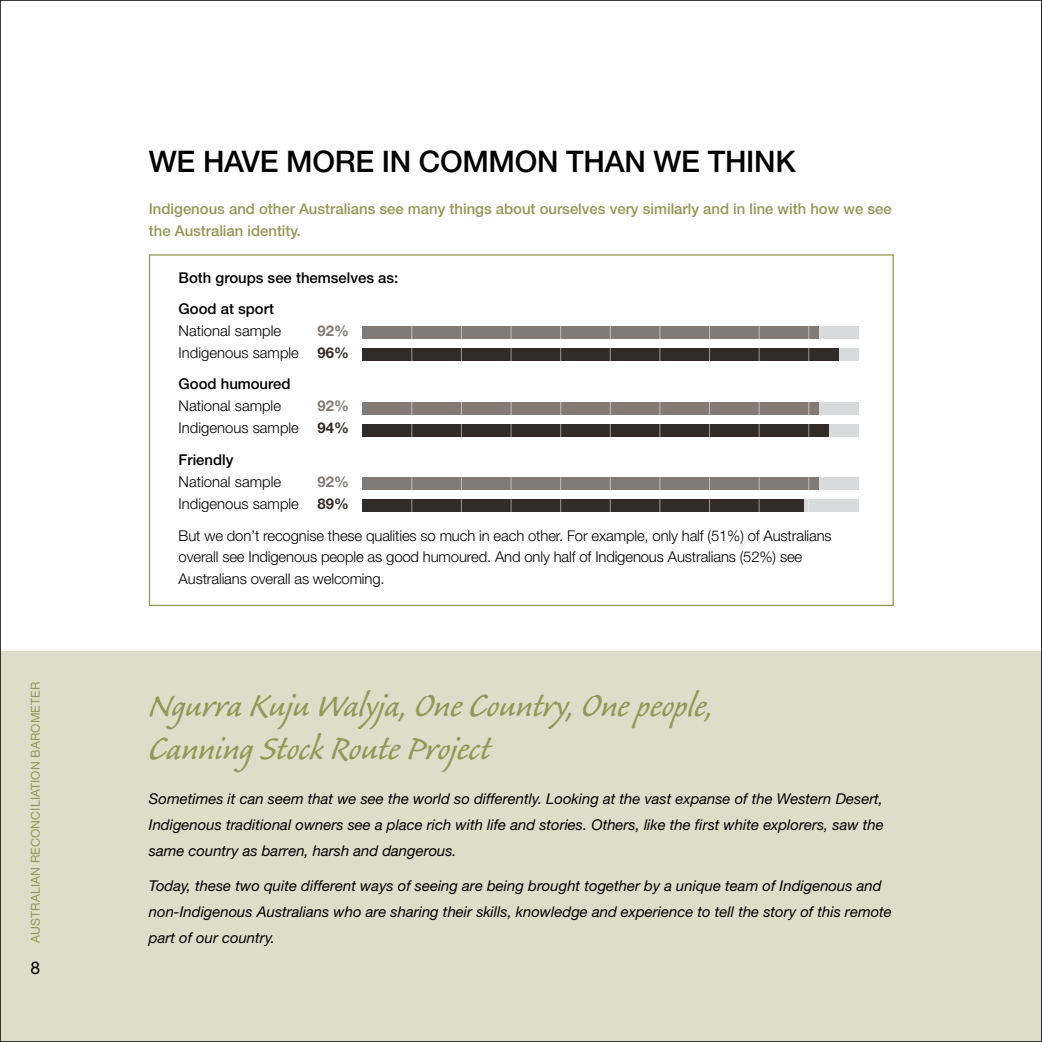
<style>
.page{position:relative;width:1042px;height:1042px;background:#fff}
.page>*{position:absolute;margin:0;border:0;box-sizing:border-box;transform-origin:0 0}
.t1{font:42px/43.2px "Caliban";color:#939856}
.t2{font:500 29.75px "Helvetica Neue";color:#000}
.t3{font:italic 14.88px/25.7px "Helvetica Neue";color:#000;text-align:justify}
.t4{font:300 14.88px/21.9px "Helvetica Neue";letter-spacing:-.01em;color:#000;text-align:right}
.t5{font:500 14.88px/21.9px "Helvetica Neue";color:#939856}
.t6{font:500 14.88px/30.6px "Helvetica Neue";color:#000}
.t7{font:12.25px "Helvetica Neue";letter-spacing:.01em;color:#939856}
.s1{font-weight:700;color:#827a77}
.s2{font-weight:700;color:#322b28}
</style>
<div class="page">
<div style="left:1px;top:651px;width:1040px;height:391px;background:#dddec9"></div>
<div style="left:362px;top:326px;width:496px;height:12px;background:#d9dadb"></div>
<div style="left:362px;top:326px;width:457px;height:12px;background:#827a77"></div>
<div style="left:362px;top:348px;width:496px;height:12px;background:#d9dadb"></div>
<div style="left:362px;top:348px;width:476px;height:12px;background:#322b28"></div>
<div style="left:362px;top:402px;width:496px;height:12px;background:#d9dadb"></div>
<div style="left:362px;top:402px;width:457px;height:12px;background:#827a77"></div>
<div style="left:362px;top:424px;width:496px;height:12px;background:#d9dadb"></div>
<div style="left:362px;top:424px;width:466px;height:12px;background:#322b28"></div>
<div style="left:362px;top:477px;width:496px;height:12px;background:#d9dadb"></div>
<div style="left:362px;top:477px;width:457px;height:12px;background:#827a77"></div>
<div style="left:362px;top:499px;width:496px;height:12px;background:#d9dadb"></div>
<div style="left:362px;top:499px;width:442px;height:12px;background:#322b28"></div>
<svg style="left:560px;top:348px;width:1px;height:13px"></svg>
<svg style="left:560px;top:424px;width:1px;height:13px"></svg>
<svg style="left:560px;top:499px;width:1px;height:13px"></svg>
<svg style="left:560px;top:477px;width:1px;height:13px"></svg>
<svg style="left:610px;top:477px;width:1px;height:13px"></svg>
<svg style="left:709px;top:477px;width:1px;height:13px"></svg>
<svg style="left:758px;top:477px;width:2px;height:13px"></svg>
<svg style="left:808px;top:477px;width:1px;height:13px"></svg>
<svg style="left:659px;top:477px;width:1px;height:13px"></svg>
<svg style="left:461px;top:477px;width:1px;height:13px"></svg>
<svg style="left:510px;top:477px;width:1px;height:13px"></svg>
<svg style="left:411px;top:477px;width:1px;height:13px"></svg>
<svg style="left:610px;top:499px;width:1px;height:13px"></svg>
<svg style="left:709px;top:499px;width:1px;height:13px"></svg>
<svg style="left:758px;top:499px;width:2px;height:13px"></svg>
<svg style="left:808px;top:500px;width:1px;height:12px"></svg>
<svg style="left:659px;top:499px;width:1px;height:13px"></svg>
<svg style="left:461px;top:499px;width:1px;height:13px"></svg>
<svg style="left:510px;top:499px;width:1px;height:13px"></svg>
<svg style="left:411px;top:499px;width:1px;height:13px"></svg>
<svg style="left:560px;top:402px;width:1px;height:13px"></svg>
<svg style="left:610px;top:402px;width:1px;height:13px"></svg>
<svg style="left:709px;top:402px;width:1px;height:13px"></svg>
<svg style="left:758px;top:402px;width:2px;height:13px"></svg>
<svg style="left:808px;top:402px;width:1px;height:13px"></svg>
<svg style="left:659px;top:402px;width:1px;height:13px"></svg>
<svg style="left:461px;top:402px;width:1px;height:13px"></svg>
<svg style="left:510px;top:402px;width:1px;height:13px"></svg>
<svg style="left:411px;top:402px;width:1px;height:13px"></svg>
<svg style="left:610px;top:424px;width:1px;height:13px"></svg>
<svg style="left:709px;top:424px;width:1px;height:13px"></svg>
<svg style="left:758px;top:424px;width:2px;height:13px"></svg>
<svg style="left:808px;top:424px;width:1px;height:13px"></svg>
<svg style="left:659px;top:424px;width:1px;height:13px"></svg>
<svg style="left:461px;top:424px;width:1px;height:13px"></svg>
<svg style="left:510px;top:424px;width:1px;height:13px"></svg>
<svg style="left:411px;top:424px;width:1px;height:13px"></svg>
<svg style="left:560px;top:326px;width:1px;height:13px"></svg>
<svg style="left:610px;top:326px;width:1px;height:13px"></svg>
<svg style="left:709px;top:326px;width:1px;height:13px"></svg>
<svg style="left:758px;top:326px;width:2px;height:13px"></svg>
<svg style="left:808px;top:326px;width:1px;height:13px"></svg>
<svg style="left:659px;top:326px;width:1px;height:13px"></svg>
<svg style="left:461px;top:326px;width:1px;height:13px"></svg>
<svg style="left:510px;top:326px;width:1px;height:13px"></svg>
<svg style="left:411px;top:326px;width:1px;height:13px"></svg>
<svg style="left:610px;top:348px;width:1px;height:13px"></svg>
<svg style="left:709px;top:348px;width:1px;height:13px"></svg>
<svg style="left:758px;top:348px;width:2px;height:13px"></svg>
<svg style="left:808px;top:348px;width:1px;height:13px"></svg>
<svg style="left:659px;top:348px;width:1px;height:13px"></svg>
<svg style="left:461px;top:348px;width:1px;height:13px"></svg>
<svg style="left:510px;top:348px;width:1px;height:13px"></svg>
<svg style="left:411px;top:348px;width:1px;height:13px"></svg>
<svg style="left:1041px;top:0;width:1px;height:1042px"></svg>
<p class="t7" style="left:28px;top:943px;width:262px;rotate:-90deg">Australian Reconciliation Barometer</p>
<h2 class="t2" style="left:149px;top:144px;width:74px">We have</h2>
<h2 class="t2" style="left:286px;top:144px;width:23px">more</h2>
<h2 class="t2" style="left:382px;top:144px;width:61px">in common</h2>
<h2 class="t2" style="left:566px;top:144px;width:21px">than</h2>
<h2 class="t2" style="left:653px;top:144px;width:73px">we think</h2>
<p class="t5" style="left:149px;top:197px;width:744px">Indigenous and other Australians see many things about ourselves very similarly and in line with how we see the Australian identity.</p>
<p class="t6" style="left:179px;top:262px;width:221px">Both groups see themselves as:<br>Good at sport</p>
<p class="t4" style="left:179px;top:319px;width:104px">National sample</p>
<p class="t4" style="left:179px;top:319px;width:172px"><span class="s1">92%<br></span>Indigenous sample <span class="s2">96%</span></p>
<p class="t6" style="left:179px;top:369px;width:113px">Good humoured</p>
<p class="t4" style="left:179px;top:395px;width:104px">National sample</p>
<p class="t4" style="left:179px;top:395px;width:172px"><span class="s1">92%<br></span>Indigenous sample <span class="s2">94%</span></p>
<p class="t6" style="left:179px;top:444px;width:56px">Friendly</p>
<p class="t4" style="left:179px;top:470px;width:104px">National sample</p>
<p class="t4" style="left:179px;top:470px;width:172px"><span class="s1">92%<br></span>Indigenous sample <span class="s2">89%</span></p>
<p class="t4" style="left:179px;top:524px;width:654px;text-align:left">But we don’t recognise these qualities so much in each other. For example, only half (51%) of Australians overall see Indigenous people as good humoured. And only half of Indigenous Australians (52%) see<br>Australians overall as welcoming.</p>
<h1 class="t1" style="left:149px;top:685px;width:566px">Ngurra Kuju Walyja, One Country, One people,<br>Canning Stock Route Project</h1>
<p class="t3" style="left:149px;top:786px;width:736px">Sometimes it can seem that we see the world so differently. Looking at the vast expanse of the Western Desert, Indigenous traditional owners see a place rich with life and stories. Others, like the first white explorers, saw the same country as barren, harsh and dangerous.</p>
<p class="t3" style="left:149px;top:873px;width:744px">Today, these two quite different ways of seeing are being brought together by a unique team of Indigenous and non-Indigenous Australians who are sharing their skills, knowledge and experience to tell the story of this remote</p>
<p class="t3" style="left:149px;top:924px;width:128px">part of our country.</p>
</div>
